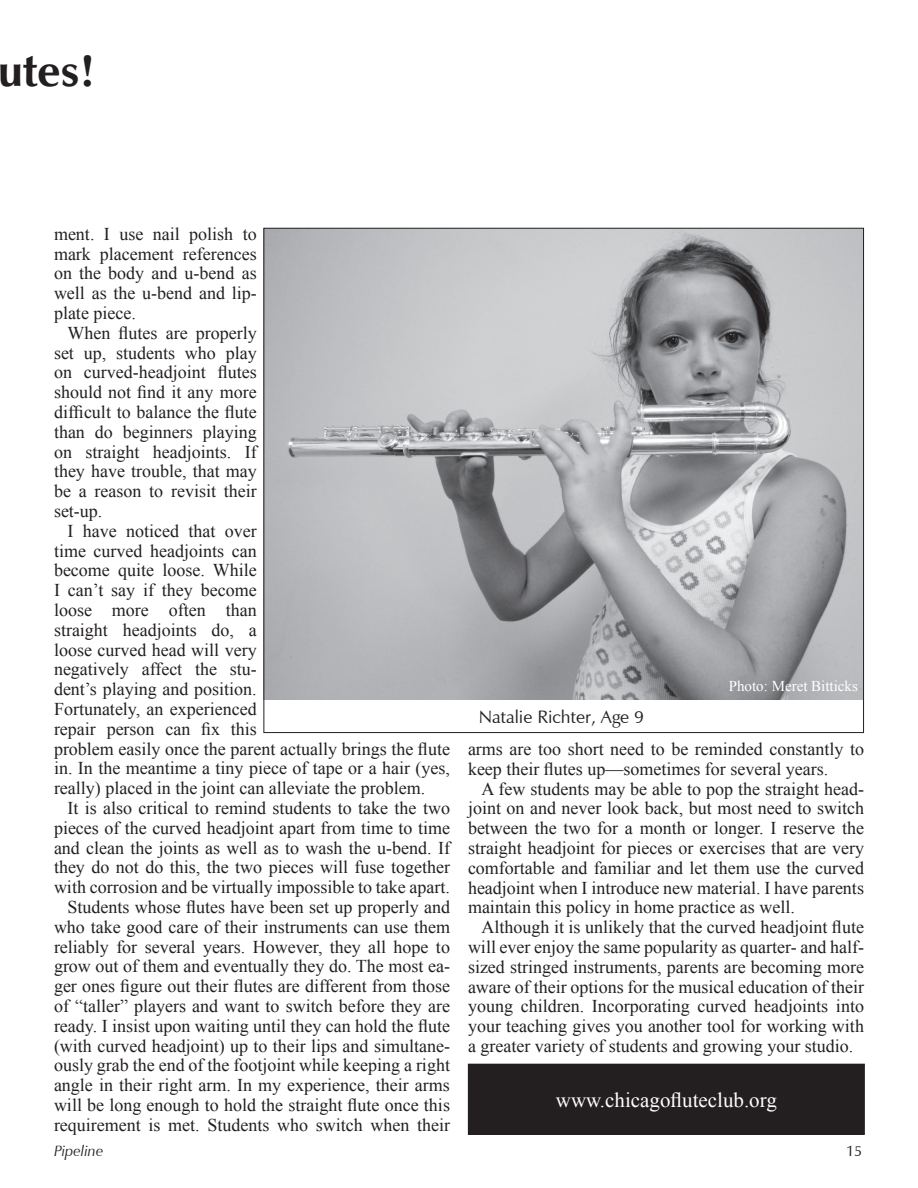
<style>
.page{position:relative;width:918px;height:1188px;background:#fff}
.page>*{position:absolute;margin:0;border:0;box-sizing:border-box;transform-origin:0 0}
.t1{font:700 45px "Zapf Humanist 601 BT";color:#231f20}
.t2{font:21px "Times New Roman";color:#fff}
.t3{font:18px/19.8px "Times New Roman";color:#231f20;text-align:justify}
.t4{font:18px "Zapf Humanist 601 BT";color:#231f20}
.t5{font:15px "Times New Roman";color:#fff}
.t6{font:italic 15px "Zapf Humanist 601 BT";color:#231f20}
.t7{font:15px "Zapf Humanist 601 BT";color:#231f20}
</style>
<div class="page">
<img style="left:266px;top:230px;width:596px;height:470px">
<div style="left:468px;top:1064px;width:396px;height:70px;background:#231f20"></div>
<div style="left:468px;top:1064px;width:397px;height:71px;border:1px solid #231f20"></div>
<h1 class="t1" style="left:-2px;top:43px;width:99px">utes!</h1>
<p class="t3" style="left:54px;top:224px;width:204px">ment. I use nail polish to mark placement references on the body and u-bend as well as the u-bend and lip&shy;plate piece.</p>
<p class="t3" style="left:54px;top:323px;width:204px;text-indent:14px">When flutes are properly set up, students who play on curved-headjoint flutes should not find it any more difficult to balance the flute than do beginners playing on straight headjoints. If they have trouble, that may be a reason to revisit their set-up.</p>
<p class="t3" style="left:54px;top:521px;width:398px;text-align:left;text-indent:14px">I have noticed that over<br>time curved headjoints can<br>become quite loose. While<br>I can’t say if they become<br>loose more often than<br>straight headjoints do, a<br>loose curved head will very<br>negatively affect the stu-<br>dent’s playing and position.<br>Fortunately, an experienced<br>repair person can fix this<br>problem easily once the parent actually brings the flute in. In the meantime a tiny piece of tape or a hair (yes, really) placed in the joint can alleviate the problem.</p>
<p class="t3" style="left:54px;top:798px;width:398px;text-align:right">It is also critical to remind students to take the two pieces of the curved headjoint apart from time to time and clean the joints as well as to wash the u-bend. If they do not do this, the two pieces will fuse together with corrosion and be virtually impossible to take apart.<br>Students whose flutes have been set up properly and who take good care of their instruments can use them reliably for several years. However, they all hope to grow out of them and eventually they do. The most ea&shy;ger ones figure out their flutes are different from those of “taller” players and want to switch before they are ready. I insist upon waiting until they can hold the flute (with curved headjoint) up to their lips and simultane&shy;ously grab the end of the footjoint while keeping a right angle in their right arm. In my experience, their arms will be long enough to hold the straight flute once this requirement is met. Students who switch when their</p>
<p class="t4" style="left:479px;top:706px;width:167px">Natalie Richter, Age 9</p>
<p class="t5" style="left:729px;top:676px;width:131px">Photo: Meret Bitticks</p>
<p class="t3" style="left:468px;top:739px;width:398px">arms are too short need to be reminded constantly to keep their flutes up—sometimes for several years.</p>
<p class="t3" style="left:468px;top:778px;width:398px;text-indent:14px">A few students may be able to pop the straight head&shy;joint on and never look back, but most need to switch between the two for a month or longer. I reserve the straight headjoint for pieces or exercises that are very comfortable and familiar and let them use the curved headjoint when I introduce new material. I have parents maintain this policy in home practice as well.</p>
<p class="t3" style="left:468px;top:917px;width:398px;text-indent:14px">Although it is unlikely that the curved headjoint flute will ever enjoy the same popularity as quarter- and half&shy;sized stringed instruments, parents are becoming more aware of their options for the musical education of their young children. Incorporating curved headjoints into your teaching gives you another tool for working with a greater variety of students and growing your studio.</p>
<p class="t2" style="left:556px;top:1085px;width:223px">www.chicagofluteclub.org</p>
<p class="t6" style="left:54px;top:1141px;width:51px">Pipeline</p>
<p class="t7" style="left:846px;top:1141px;width:18px">15</p>
</div>
